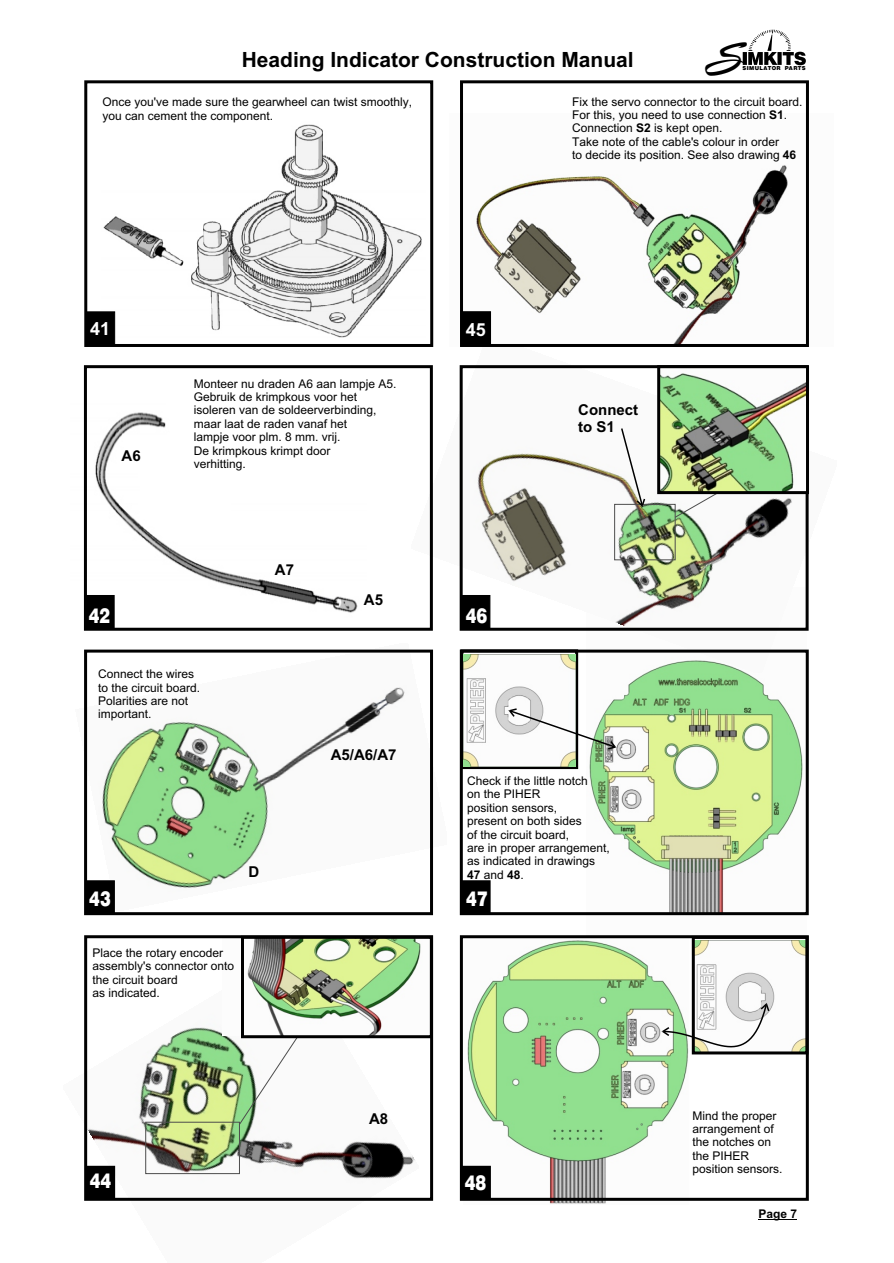
<style>
.page{position:relative;width:894px;height:1263px;background:#fff}
.page>*{position:absolute;margin:0;border:0;box-sizing:border-box;transform-origin:0 0}
.t1{font:47.55px "Rapier LET";color:#000}
.t2{font:700 21px "Arial";color:#000}
.t3{font:20.7px "Swis 721 Blk BT";color:#fff;scale:.79 1}
.t4{font:700 18px "Arial";color:#fff}
.t5{font:700 15px/16.8px "Arial";color:#000}
.t6{font:12px/13.4px "Arial";color:#000}
.t7{font:700 12px "Arial";color:#000}
.t8{font:5.4px "Swis 721 Blk BT";letter-spacing:.075em;color:#000}
.s1{font-weight:700}
</style>
<div class="page">
<img style="left:586px;top:673px;width:220px;height:281px">
<img style="left:464px;top:939px;width:227px;height:265px">
<img style="left:696px;top:940px;width:108px;height:110px">
<img style="left:433px;top:335px;width:376px;height:338px">
<img style="left:449px;top:165px;width:356px;height:182px">
<img style="left:88px;top:1027px;width:331px;height:170px">
<img style="left:223px;top:940px;width:198px;height:95px">
<img style="left:84px;top:643px;width:363px;height:245px">
<img style="left:103px;top:124px;width:319px;height:218px">
<img style="left:83px;top:404px;width:275px;height:213px">
<hr style="left:759px;top:1219px;width:38px;height:1px;background:#000">
<div style="left:84px;top:650px;width:349px;height:265px;border:3px solid #000"></div>
<div style="left:84px;top:365px;width:349px;height:266px;border:3px solid #000"></div>
<div style="left:460px;top:365px;width:349px;height:266px;border:3px solid #000"></div>
<div style="left:85px;top:595px;width:30px;height:34px;background:#000;border:1px solid #000"></div>
<div style="left:461px;top:595px;width:29px;height:34px;background:#000"></div>
<div style="left:84px;top:80px;width:349px;height:267px;border:3px solid #000"></div>
<div style="left:460px;top:80px;width:349px;height:267px;border:3px solid #000"></div>
<div style="left:86px;top:311px;width:29px;height:34px;background:#000;border:1px solid #000"></div>
<div style="left:461px;top:311px;width:30px;height:34px;background:#000;border:1px solid #000"></div>
<div style="left:84px;top:935px;width:349px;height:266px;border:3px solid #000"></div>
<div style="left:460px;top:935px;width:349px;height:266px;border:3px solid #000"></div>
<div style="left:85px;top:1166px;width:30px;height:34px;background:#000"></div>
<div style="left:461px;top:1166px;width:30px;height:34px;background:#000;border:1px solid #000"></div>
<div style="left:460px;top:650px;width:349px;height:265px;border:3px solid #000"></div>
<div style="left:85px;top:880px;width:30px;height:34px;background:#000;border:1px solid #000"></div>
<div style="left:461px;top:880px;width:30px;height:34px;background:#000;border:1px solid #000"></div>
<div style="left:460px;top:649px;width:118px;height:120px;border:3px solid #000"></div>
<div style="left:692px;top:936px;width:116px;height:118px;border:3px solid #000"></div>
<svg style="left:662px;top:1003px;width:107px;height:44px"></svg>
<svg style="left:239px;top:1036px;width:60px;height:89px"></svg>
<div style="left:145px;top:1122px;width:95px;height:52px;border:1px solid #4d4d4d"></div>
<svg style="left:674px;top:494px;width:46px;height:24px"></svg>
<div style="left:614px;top:504px;width:62px;height:56px;border:1px solid #4d4d4d"></div>
<svg style="left:621px;top:428px;width:24px;height:79px"></svg>
<svg style="left:743px;top:30px;width:63px;height:35px"></svg>
<div style="left:241px;top:936px;width:192px;height:102px;border:3px solid #000"></div>
<img style="left:661px;top:369px;width:144px;height:121px">
<div style="left:657px;top:365px;width:152px;height:129px;border:3px solid #000"></div>
<img style="left:463px;top:654px;width:112px;height:113px">
<svg style="left:508px;top:708px;width:108px;height:42px"></svg>
<h2 class="t2" style="left:242px;top:52px;width:394px">Heading Indicator Construction Manual</h2>
<h1 class="t1" style="left:704px;top:28px;width:41px">S</h1>
<p class="t8" style="left:742px;top:66px;width:65px">SIMULATOR PARTS</p>
<p class="t6" style="left:102px;top:97px;width:311px">Once you've made sure the gearwheel can twist smoothly, you can cement the component.</p>
<p class="t6" style="left:572px;top:96px;width:232px">Fix the servo connector to the circuit board.<br>For this, you need to use connection <span class="s1">S1</span>.<br>Connection <span class="s1">S2</span> is kept open.<br>Take note of the cable's colour in order<br>to decide its position. See also drawing <span class="s1">46</span></p>
<h3 class="t4" style="left:90px;top:322px;width:22px">41</h3>
<p class="t5" style="left:122px;top:449px;width:21px">A6</p>
<h3 class="t3" style="left:89px;top:607px;width:29px">42</h3>
<p class="t6" style="left:194px;top:378px;width:204px">Monteer nu draden A6 aan lampje A5.<br>Gebruik de krimpkous voor het isoleren van de soldeerverbinding, maar laat de raden vanaf het<br>lampje voor plm. 8 mm. vrij.<br>De krimpkous krimpt door<br>verhitting.</p>
<p class="t5" style="left:275px;top:563px;width:21px">A7</p>
<p class="t5" style="left:364px;top:592px;width:21px">A5</p>
<p class="t6" style="left:98px;top:668px;width:104px">Connect the wires to the circuit board.<br>Polarities are not important.</p>
<h3 class="t3" style="left:89px;top:890px;width:29px">43</h3>
<p class="t5" style="left:249px;top:864px;width:12px">D</p>
<p class="t6" style="left:92px;top:947px;width:143px">Place the rotary encoder assembly's connector onto the circuit board<br>as indicated.</p>
<h3 class="t3" style="left:90px;top:1173px;width:29px">44</h3>
<p class="t5" style="left:331px;top:748px;width:67px">A5/A6/A7</p>
<p class="t5" style="left:369px;top:1112px;width:21px">A8</p>
<h3 class="t4" style="left:466px;top:323px;width:22px">45</h3>
<h3 class="t3" style="left:466px;top:607px;width:29px">46</h3>
<p class="t5" style="left:578px;top:403px;width:62px">Connect to S1</p>
<p class="t6" style="left:467px;top:775px;width:144px">Check if the little notch<br>on the PIHER<br>position sensors,<br>present on both sides<br>of the circuit board,<br>are in proper arrangement, as indicated in drawings<br><span class="s1">47</span> and <span class="s1">48</span>.</p>
<h3 class="t3" style="left:466px;top:890px;width:29px">47</h3>
<h3 class="t3" style="left:465px;top:1174px;width:29px">48</h3>
<p class="t6" style="left:693px;top:1110px;width:92px">Mind the proper arrangement of the notches on the PIHER position sensors.</p>
<p class="t7" style="left:759px;top:1210px;width:40px">Page 7</p>
</div>
